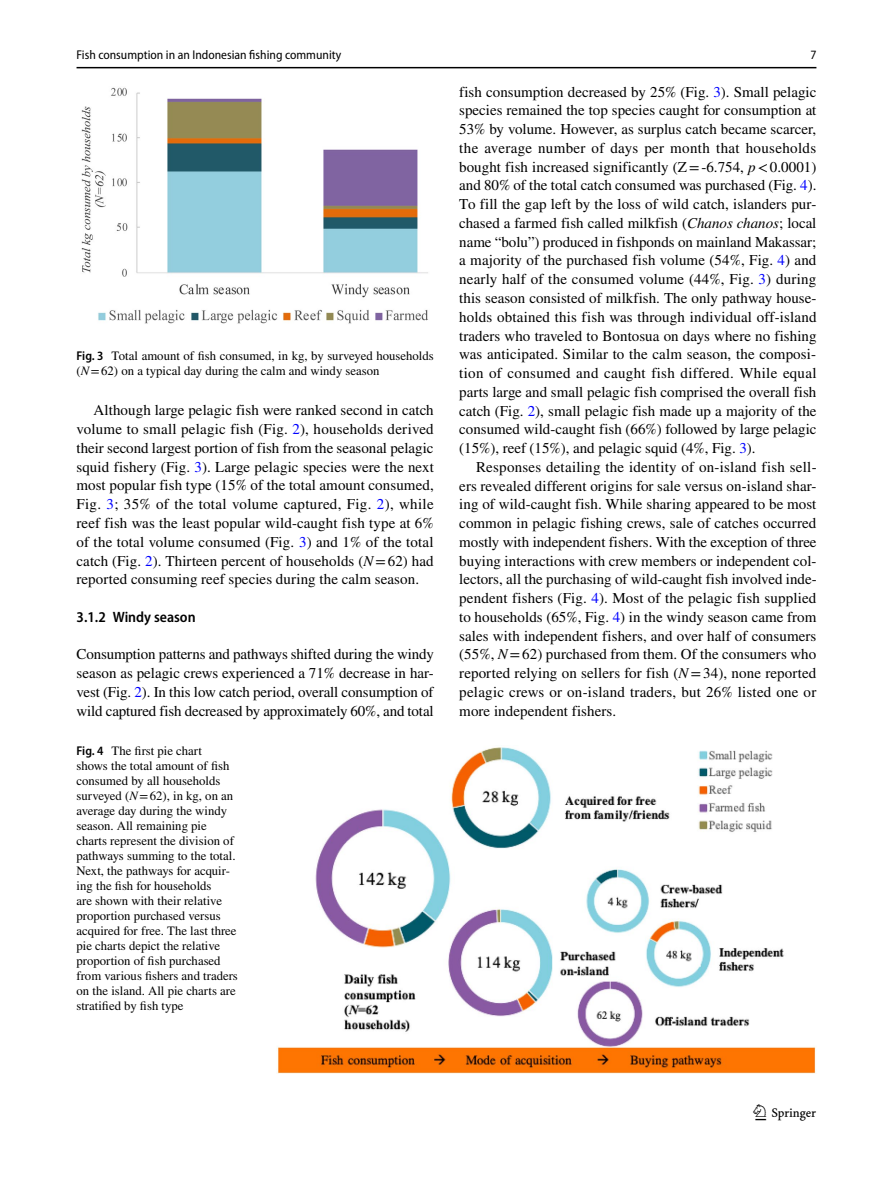
<style>
.page{position:relative;width:893px;height:1187px;background:#fff}
.page>*{position:absolute;margin:0;border:0;box-sizing:border-box;transform-origin:0 0}
.t1{font:22.5px "Springnew Regular 3";color:#000}
.t2{font:15px/18.8px "STIX";letter-spacing:.005em;color:#000;text-align:justify}
.t3{font:600 semi-condensed 15px "Myriad Pro";color:#000}
.t4{font:12.75px/15px "STIX";color:#000}
.t5{font:12.75px "Myriad Pro Semi Cn 3";color:#000}
.t6{font:semi-condensed 12.75px "Myriad Pro";color:#000}
.s1{font-family:"Myriad Pro";font-weight:600;font-stretch:semi-condensed}
.s2{font-style:italic}
.s3{color:#00f}
</style>
<div class="page">
<hr style="left:77px;top:67px;width:739px;height:1px;background:#000">
<img style="left:81px;top:87px;width:347px;height:237px">
<img style="left:277px;top:747px;width:539px;height:326px">
<p class="t5" style="left:77px;top:48px;width:266px">Fish consumption in an Indonesian fishing community</p>
<p class="t6" style="left:810px;top:48px;width:8px">7</p>
<p class="t4" style="left:77px;top:349px;width:359px"><span class="s1">Fig. 3</span> Total amount of fish consumed, in kg, by surveyed households (<span class="s2">N</span>=62) on a typical day during the calm and windy season</p>
<p class="t2" style="left:77px;top:402px;width:359px;text-indent:17px">Although large pelagic fish were ranked second in catch volume to small pelagic fish (Fig. <span class="s3">2</span>), households derived their second largest portion of fish from the seasonal pelagic squid fishery (Fig. <span class="s3">3</span>). Large pelagic species were the next most popular fish type (15% of the total amount consumed, Fig. <span class="s3">3</span>; 35% of the total volume captured, Fig. <span class="s3">2</span>), while reef fish was the least popular wild-caught fish type at 6% of the total volume consumed (Fig. <span class="s3">3</span>) and 1% of the total catch (Fig. <span class="s3">2</span>). Thirteen percent of households (<span class="s2">N</span>=62) had reported consuming reef species during the calm season.</p>
<p class="t3" style="left:77px;top:608px;width:121px">3.1.2 Windy season</p>
<p class="t2" style="left:77px;top:646px;width:359px">Consumption patterns and pathways shifted during the windy season as pelagic crews experienced a 71% decrease in har&shy;vest (Fig. <span class="s3">2</span>). In this low catch period, overall consumption of wild captured fish decreased by approximately 60%, and total</p>
<p class="t4" style="left:77px;top:743px;width:163px"><span class="s1">Fig. 4</span> The first pie chart<br>shows the total amount of fish consumed by all households surveyed (<span class="s2">N</span>=62), in kg, on an average day during the windy season. All remaining pie charts represent the division of pathways summing to the total.<br>Next, the pathways for acquir&shy;ing the fish for households<br>are shown with their relative proportion purchased versus acquired for free. The last three pie charts depict the relative proportion of fish purchased from various fishers and traders on the island. All pie charts are stratified by fish type</p>
<p class="t2" style="left:459px;top:83px;width:359px">fish consumption decreased by 25% (Fig. <span class="s3">3</span>). Small pelagic species remained the top species caught for consumption at 53% by volume. However, as surplus catch became scarcer, the average number of days per month that households bought fish increased significantly (Z=-6.754, <span class="s2">p</span>&lt;0.0001) and 80% of the total catch consumed was purchased (Fig. <span class="s3">4</span>).<br>To fill the gap left by the loss of wild catch, islanders pur&shy;chased a farmed fish called milkfish (<span class="s2">Chanos chanos</span>; local name “bolu”) produced in fishponds on mainland Makassar; a majority of the purchased fish volume (54%, Fig. <span class="s3">4</span>) and nearly half of the consumed volume (44%, Fig. <span class="s3">3</span>) during this season consisted of milkfish. The only pathway house&shy;holds obtained this fish was through individual off-island traders who traveled to Bontosua on days where no fishing was anticipated. Similar to the calm season, the composi&shy;tion of consumed and caught fish differed. While equal parts large and small pelagic fish comprised the overall fish catch (Fig. <span class="s3">2</span>), small pelagic fish made up a majority of the consumed wild-caught fish (66%) followed by large pelagic (15%), reef (15%), and pelagic squid (4%, Fig. <span class="s3">3</span>).</p>
<p class="t2" style="left:459px;top:458px;width:359px;text-indent:17px">Responses detailing the identity of on-island fish sell&shy;ers revealed different origins for sale versus on-island shar&shy;ing of wild-caught fish. While sharing appeared to be most common in pelagic fishing crews, sale of catches occurred mostly with independent fishers. With the exception of three buying interactions with crew members or independent col&shy;lectors, all the purchasing of wild-caught fish involved inde&shy;pendent fishers (Fig. <span class="s3">4</span>). Most of the pelagic fish supplied to households (65%, Fig. <span class="s3">4</span>) in the windy season came from sales with independent fishers, and over half of consumers (55%, <span class="s2">N</span>=62) purchased from them. Of the consumers who reported relying on sellers for fish (<span class="s2">N</span>=34), none reported pelagic crews or on-island traders, but 26% listed one or more independent fishers.</p>
<h1 class="t1" style="left:755px;top:1104px;width:62px">1 3</h1>
</div>
